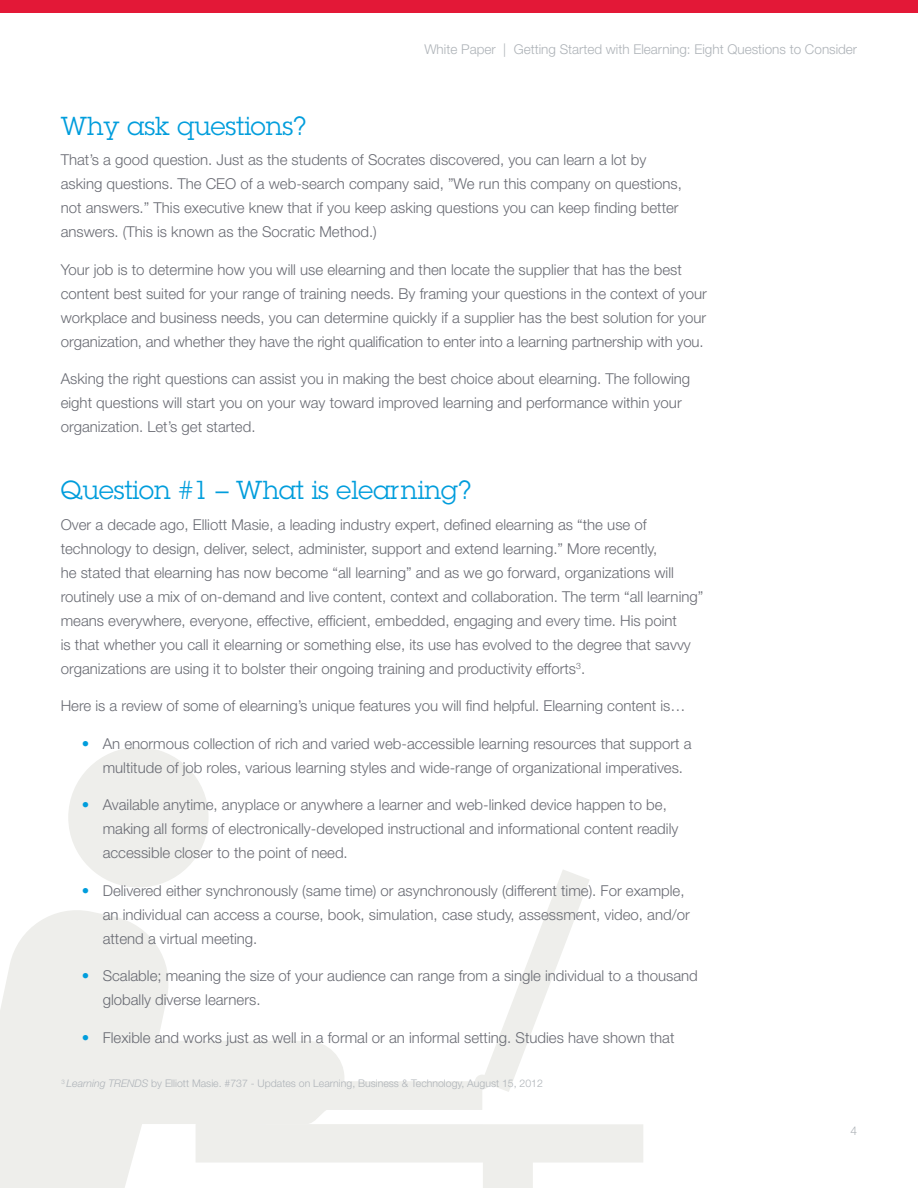
<style>
.page{position:relative;width:918px;height:1188px;background:#fff}
.page>*{position:absolute;margin:0;border:0;box-sizing:border-box;transform-origin:0 0}
.t1{font:25.5px "Lubalin Graph Std";color:#009ddc}
.t2{font:300 15px/24px "Helvetica Neue LT Std";color:#696b73}
.t3{font:300 13.5px "Helvetica Neue LT Std";color:#aeb3b8}
.t4{font:300 12px "Helvetica Neue LT Std";color:#aeb3b8}
.t5{font:300 10.5px "Helvetica Neue LT Std";color:#aeb3b8}
.s1{color:#009ddc}
.s2{font-style:italic}
</style>
<div class="page">
<div style="left:0;top:0;width:918px;height:13px;background:#e31837"></div>
<svg style="left:0;top:747px;width:643px;height:441px"></svg>
<p class="t3" style="left:424px;top:41px;width:434px">White Paper | Getting Started with Elearning: Eight Questions to Consider</p>
<h1 class="t1" style="left:61px;top:110px;width:247px">Why ask questions?</h1>
<p class="t2" style="left:61px;top:148px;width:623px">That’s a good question. Just as the students of Socrates discovered, you can learn a lot by asking questions. The CEO of a web-search company said, ”We run this company on questions, not answers.” This executive knew that if you keep asking questions you can keep finding better answers. (This is known as the Socratic Method.)</p>
<p class="t2" style="left:61px;top:257px;width:648px">Your job is to determine how you will use elearning and then locate the supplier that has the best content best suited for your range of training needs. By framing your questions in the context of your workplace and business needs, you can determine quickly if a supplier has the best solution for your organization, and whether they have the right qualification to enter into a learning partnership with you.</p>
<p class="t2" style="left:61px;top:367px;width:631px">Asking the right questions can assist you in making the best choice about elearning. The following eight questions will start you on your way toward improved learning and performance within your organization. Let’s get started.</p>
<h1 class="t1" style="left:61px;top:474px;width:412px">Question #1 – What is elearning?</h1>
<p class="t2" style="left:61px;top:512px;width:644px">Over a decade ago, Elliott Masie, a leading industry expert, defined elearning as “the use of technology to design, deliver, select, administer, support and extend learning.” More recently,<br>he stated that elearning has now become “all learning” and as we go forward, organizations will routinely use a mix of on-demand and live content, context and collaboration. The term “all learning” means everywhere, everyone, effective, efficient, embedded, engaging and every time. His point<br>is that whether you call it elearning or something else, its use has evolved to the degree that savvy organizations are using it to bolster their ongoing training and productivity efforts<sup>3</sup>.</p>
<p class="t2" style="left:61px;top:694px;width:626px">Here is a review of some of elearning’s unique features you will find helpful. Elearning content is…</p>
<p class="t2" style="left:103px;top:731px;width:590px;text-indent:-21px"><span class="s1">•</span> An enormous collection of rich and varied web-accessible learning resources that support a multitude of job roles, various learning styles and wide-range of organizational imperatives.</p>
<p class="t2" style="left:103px;top:793px;width:577px;text-indent:-21px"><span class="s1">•</span> Available anytime, anyplace or anywhere a learner and web-linked device happen to be, making all forms of electronically-developed instructional and informational content readily accessible closer to the point of need.</p>
<p class="t2" style="left:103px;top:878px;width:589px;text-indent:-21px"><span class="s1">•</span> Delivered either synchronously (same time) or asynchronously (different time). For example, an individual can access a course, book, simulation, case study, assessment, video, and/or attend a virtual meeting.</p>
<p class="t2" style="left:103px;top:964px;width:597px;text-indent:-21px"><span class="s1">•</span> Scalable; meaning the size of your audience can range from a single individual to a thousand globally diverse learners.</p>
<p class="t2" style="left:82px;top:1025px;width:594px"><span class="s1">•</span> Flexible and works just as well in a formal or an informal setting. Studies have shown that</p>
<p class="t5" style="left:62px;top:1077px;width:483px"><sup>3</sup> <span class="s2">Learning TRENDS</span> by Elliott Masie. #737 - Updates on Learning, Business &amp; Technology, August 15, 2012</p>
<p class="t4" style="left:851px;top:1123px;width:8px">4</p>
</div>
